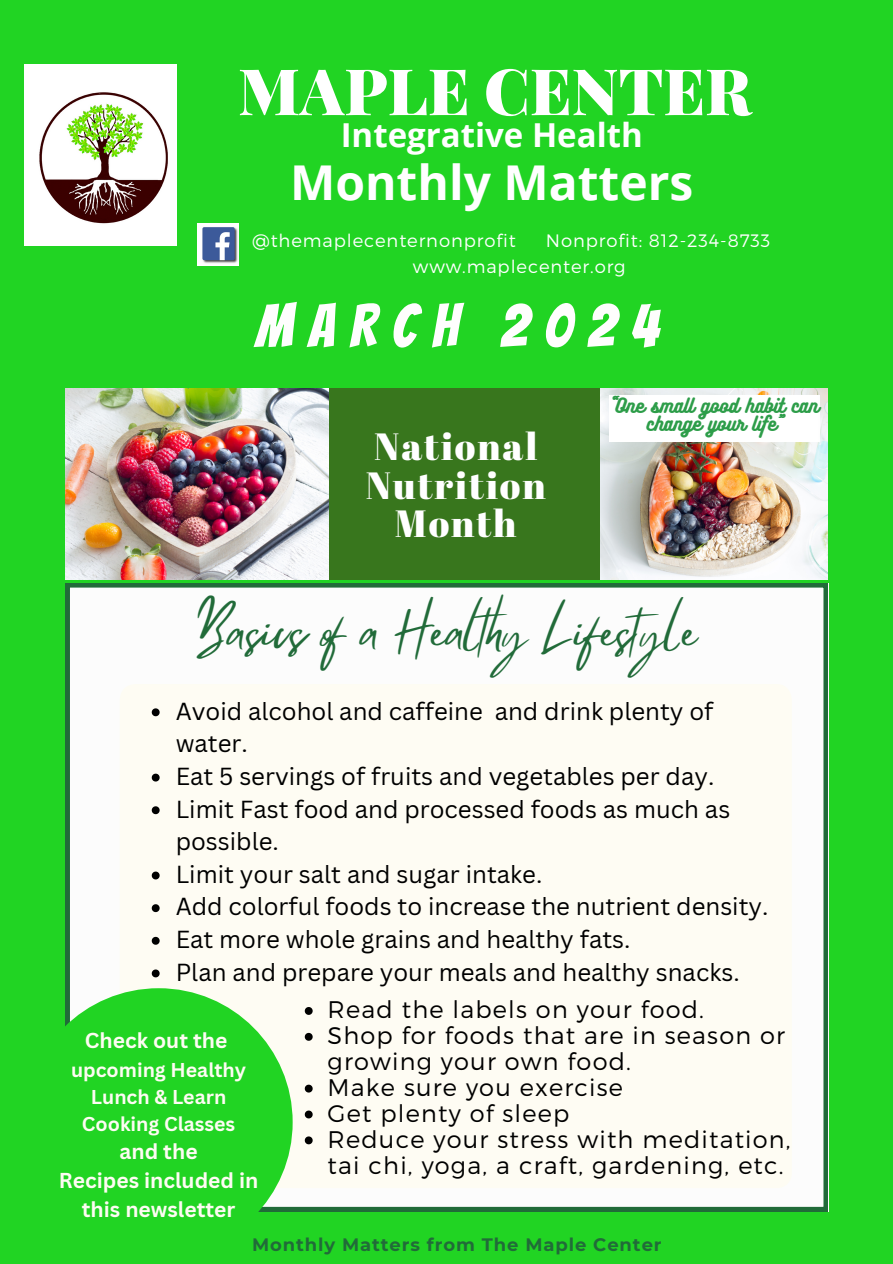
<style>
.page{position:relative;width:893px;height:1264px;background:#fff}
.page>*{position:absolute;margin:0;border:0;box-sizing:border-box;transform-origin:0 0}
.t1{font:900 64.05px "Playfair Display";color:#fff}
.t2{font:60.45px "Bangers";letter-spacing:.25em;color:#fefefd}
.t3{font:48px "Mistrully";color:#216b39}
.t4{font:700 48px "Open Sans";color:#fff}
.t5{font:37.95px/38.2px "Abril Fatface";letter-spacing:.05em;color:#fff;text-align:center}
.t6{font:700 33px "Open Sans";color:#fff}
.t7{font:24px/32.7px "Canva Sans";color:#000}
.t8{font:300 24px/25.8px "Montserrat";letter-spacing:.05em;color:#000}
.t9{font:700 21px "Canva Sans";color:#fefcf3}
.t10{font:700 19.5px/27px "Canva Sans";color:#fefcf3;text-align:center}
.t11{font:300 18px/25.8px "Montserrat";letter-spacing:.05em;color:#fff}
.t12{font:18px/18px "Bukhari Script";color:#2d9d49;text-align:center}
.t13{font:700 18px "Montserrat";letter-spacing:.05em;color:#216b39}
</style>
<div class="page">
<div style="left:0;top:0;width:892px;height:1263px;background:#21d423"></div>
<img style="left:25px;top:65px;width:151px;height:181px">
<img style="left:197px;top:223px;width:42px;height:42px">
<svg style="left:65px;top:583px;width:762px;height:628px;background:#eaf0ec"></svg>
<div style="left:273px;top:388px;width:347px;height:191px;background:#38761d"></div>
<img style="left:65px;top:388px;width:264px;height:191px">
<img style="left:600px;top:388px;width:227px;height:191px">
<div style="left:120px;top:684px;width:671px;height:503px;background:#fefcf3"></div>
<div style="left:25px;top:988px;width:267px;height:268px;background:#21d423;border-radius:50%"></div>
<div style="left:609px;top:395px;width:210px;height:46px;background:#fff"></div>
<svg style="left:152px;top:708px;width:8px;height:8px"></svg>
<svg style="left:152px;top:773px;width:8px;height:8px"></svg>
<svg style="left:152px;top:806px;width:8px;height:8px"></svg>
<svg style="left:152px;top:871px;width:8px;height:8px"></svg>
<svg style="left:152px;top:904px;width:8px;height:8px"></svg>
<svg style="left:152px;top:936px;width:8px;height:8px"></svg>
<svg style="left:152px;top:969px;width:8px;height:8px"></svg>
<svg style="left:305px;top:1007px;width:7px;height:7px"></svg>
<svg style="left:305px;top:1032px;width:7px;height:8px"></svg>
<svg style="left:305px;top:1084px;width:7px;height:8px"></svg>
<svg style="left:305px;top:1110px;width:7px;height:8px"></svg>
<svg style="left:305px;top:1136px;width:7px;height:8px"></svg>
<h1 class="t1" style="left:238px;top:46px;width:515px">MAPLE CENTER</h1>
<h4 class="t6" style="left:341px;top:111px;width:303px">Integrative Health</h4>
<h4 class="t4" style="left:290px;top:148px;width:405px">Monthly Matters</h4>
<p class="t11" style="left:252px;top:226px;width:265px">@themaplecenternonprofit</p>
<p class="t11" style="left:413px;top:226px;width:359px;text-indent:133px">Nonprofit: 812-234-8733 www.maplecenter.org</p>
<p class="t2" style="left:255px;top:294px;width:404px">MARCH 2024</p>
<p class="t5" style="left:365px;top:426px;width:181px">National<br>Nutrition<br>Month</p>
<p class="t12" style="left:610px;top:395px;width:210px">“One small good habit can change your life”</p>
<p class="t3" style="left:197px;top:592px;width:501px">Basics of a Healthy Lifestyle</p>
<p class="t7" style="left:176px;top:694px;width:539px">Avoid alcohol and caffeine and drink plenty of water.</p>
<p class="t7" style="left:176px;top:759px;width:540px">Eat 5 servings of fruits and vegetables per day.</p>
<p class="t7" style="left:176px;top:791px;width:556px">Limit Fast food and processed foods as much as possible.</p>
<p class="t7" style="left:176px;top:857px;width:368px">Limit your salt and sugar intake.</p>
<p class="t7" style="left:176px;top:889px;width:594px">Add colorful foods to increase the nutrient density.</p>
<p class="t7" style="left:176px;top:922px;width:456px">Eat more whole grains and healthy fats.</p>
<p class="t7" style="left:176px;top:955px;width:565px">Plan and prepare your meals and healthy snacks.</p>
<p class="t8" style="left:327px;top:995px;width:378px">Read the labels on your food.</p>
<p class="t8" style="left:327px;top:1021px;width:459px">Shop for foods that are in season or growing your own food.</p>
<p class="t8" style="left:327px;top:1073px;width:297px">Make sure you exercise</p>
<p class="t8" style="left:327px;top:1099px;width:243px">Get plenty of sleep</p>
<p class="t8" style="left:327px;top:1124px;width:464px">Reduce your stress with meditation, tai chi, yoga, a craft, gardening, etc.</p>
<p class="t9" style="left:85px;top:1025px;width:144px">Check out the</p>
<h3 class="t10" style="left:71px;top:1055px;width:176px">upcoming Healthy<br>Lunch &amp; Learn<br>Cooking Classes</h3>
<p class="t9" style="left:120px;top:1136px;width:79px">and the</p>
<p class="t9" style="left:59px;top:1165px;width:201px">Recipes included in</p>
<p class="t9" style="left:82px;top:1194px;width:155px">this newsletter</p>
<p class="t13" style="left:252px;top:1232px;width:411px">Monthly Matters from The Maple Center</p>
</div>
